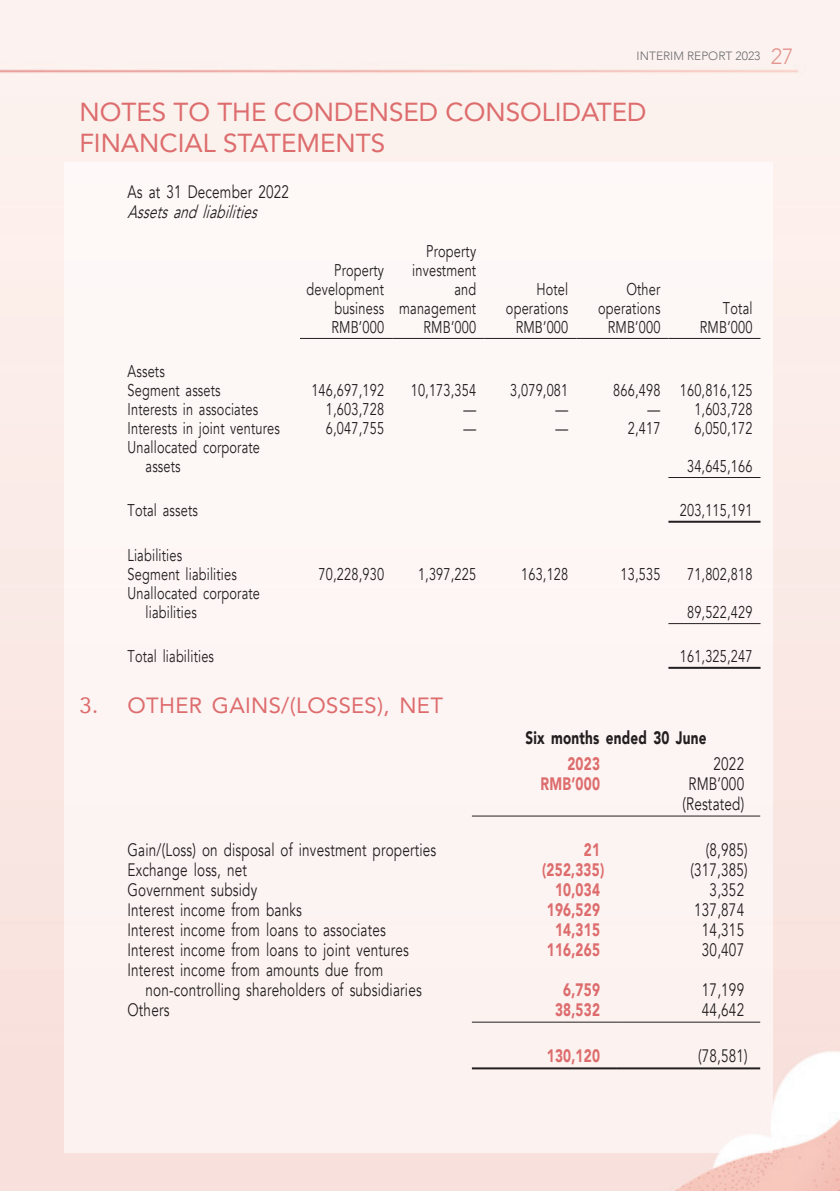
<style>
.page{position:relative;width:840px;height:1191px;background:#fff}
.page>*{position:absolute;margin:0;border:0;box-sizing:border-box;transform-origin:0 0}
.t1{font:26px/31.6px "Avenir";color:#dd6c6d}
._03_H1{font:22px "Avenir";letter-spacing:.015em;color:#dd6c6d}
._15_Table_Stub{font:18px/20px "Avenir";letter-spacing:.015em;color:#231f20;scale:.75 1}
._12___P2{font:18px "Avenir";letter-spacing:.015em;color:#231f20;scale:.75 1}
._12___P2-2{font:900 18px "Avenir";letter-spacing:.015em;color:#dd6c6d;scale:.75 1}
._01_Body_Text{font:italic 18px "Avenir";color:#231f20;scale:.75 1}
._12___P2-3{font:900 18px "Avenir";letter-spacing:.015em;color:#231f20;scale:.75 1}
._01_Body_Text-2{font:18px "Avenir";letter-spacing:.015em;color:#231f20;scale:.75 1}
._12___P2-4{font:17px/19px "Avenir";letter-spacing:.015em;color:#231f20;text-align:right;scale:.75 1}
._15_Table_Stub-2{font:17px/19px "Avenir";letter-spacing:.015em;color:#231f20;scale:.75 1}
.t2{font:300 12px "Avenir";color:#6c6d70}
.s1{font-size:22px;color:#e59590}
</style>
<div class="page">
<div style="left:64px;top:162px;width:708px;height:991px;background:#fdf5f4"></div>
<hr style="left:300px;top:338px;width:92px;height:1px;background:#231f20">
<hr style="left:392px;top:338px;width:92px;height:1px;background:#231f20">
<hr style="left:484px;top:338px;width:92px;height:1px;background:#231f20">
<hr style="left:576px;top:338px;width:92px;height:1px;background:#231f20">
<hr style="left:668px;top:338px;width:92px;height:1px;background:#231f20">
<hr style="left:668px;top:477px;width:92px;height:1px;background:#231f20">
<hr style="left:668px;top:521px;width:92px;height:2px;background:#231f20">
<hr style="left:668px;top:623px;width:92px;height:1px;background:#231f20">
<hr style="left:668px;top:667px;width:92px;height:2px;background:#231f20">
<hr style="left:471px;top:815px;width:144px;height:1px;background:#231f20">
<hr style="left:615px;top:815px;width:144px;height:1px;background:#231f20">
<hr style="left:471px;top:1021px;width:144px;height:1px;background:#231f20">
<hr style="left:615px;top:1021px;width:144px;height:1px;background:#231f20">
<hr style="left:471px;top:1067px;width:144px;height:2px;background:#231f20">
<hr style="left:615px;top:1067px;width:144px;height:2px;background:#231f20">
<p class="t2" style="left:636px;top:48px;width:158px">INTERIM REPORT 2023 <span class="s1">27</span></p>
<h1 class="t1" style="left:79px;top:95px;width:568px">NOTES TO THE CONDENSED CONSOLIDATED<br>FINANCIAL STATEMENTS</h1>
<p class="_01_Body_Text-2" style="left:127px;top:181px;width:217px">As at 31 December 2022</p>
<p class="_01_Body_Text" style="left:127px;top:201px;width:181px">Assetsandliabilities</p>
<p class="_12___P2-4" style="left:399px;top:241px;width:104px">Property investment and management</p>
<p class="_12___P2-4" style="left:306px;top:260px;width:105px">Property development business</p>
<p class="_12___P2-4" style="left:505px;top:279px;width:85px">Hotel operations</p>
<p class="_12___P2-4" style="left:597px;top:279px;width:85px">Other operations</p>
<p class="_12___P2-4" style="left:722px;top:298px;width:41px">Total</p>
<p class="_12___P2-4" style="left:331px;top:317px;width:72px">RMB’000</p>
<p class="_12___P2-4" style="left:423px;top:317px;width:72px">RMB’000</p>
<p class="_12___P2-4" style="left:515px;top:317px;width:72px">RMB’000</p>
<p class="_12___P2-4" style="left:607px;top:317px;width:72px">RMB’000</p>
<p class="_12___P2-4" style="left:699px;top:317px;width:72px">RMB’000</p>
<p class="_15_Table_Stub-2" style="left:127px;top:361px;width:51px">Assets</p>
<p class="_15_Table_Stub-2" style="left:127px;top:380px;width:126px">Segment assets</p>
<p class="_12___P2-4" style="left:311px;top:380px;width:98px">146,697,192</p>
<p class="_12___P2-4" style="left:410px;top:380px;width:89px">10,173,354</p>
<p class="_12___P2-4" style="left:510px;top:380px;width:79px">3,079,081</p>
<p class="_12___P2-4" style="left:613px;top:380px;width:64px">866,498</p>
<p class="_12___P2-4" style="left:679px;top:380px;width:98px">160,816,125</p>
<p class="_15_Table_Stub-2" style="left:127px;top:399px;width:176px">Interests in associates</p>
<p class="_12___P2-4" style="left:326px;top:399px;width:79px">1,603,728</p>
<p class="_12___P2-4" style="left:463px;top:399px;width:18px">—</p>
<p class="_12___P2-4" style="left:555px;top:399px;width:18px">—</p>
<p class="_12___P2-4" style="left:647px;top:399px;width:18px">—</p>
<p class="_12___P2-4" style="left:694px;top:399px;width:79px">1,603,728</p>
<p class="_15_Table_Stub-2" style="left:127px;top:418px;width:205px">Interests in joint ventures</p>
<p class="_12___P2-4" style="left:326px;top:418px;width:79px">6,047,755</p>
<p class="_12___P2-4" style="left:463px;top:418px;width:18px">—</p>
<p class="_12___P2-4" style="left:555px;top:418px;width:18px">—</p>
<p class="_12___P2-4" style="left:627px;top:418px;width:45px">2,417</p>
<p class="_12___P2-4" style="left:694px;top:418px;width:79px">6,050,172</p>
<p class="_15_Table_Stub-2" style="left:145px;top:437px;width:154px;text-indent:-18px">Unallocated corporate assets</p>
<p class="_12___P2-4" style="left:686px;top:456px;width:89px">34,645,166</p>
<p class="_15_Table_Stub-2" style="left:127px;top:500px;width:95px">Total assets</p>
<p class="_12___P2-4" style="left:679px;top:500px;width:98px">203,115,191</p>
<p class="_15_Table_Stub-2" style="left:127px;top:546px;width:74px">Liabilities</p>
<p class="_15_Table_Stub-2" style="left:127px;top:565px;width:147px">Segment liabilities</p>
<p class="_12___P2-4" style="left:318px;top:565px;width:89px">70,228,930</p>
<p class="_12___P2-4" style="left:418px;top:565px;width:79px">1,397,225</p>
<p class="_12___P2-4" style="left:521px;top:565px;width:64px">163,128</p>
<p class="_12___P2-4" style="left:620px;top:565px;width:55px">13,535</p>
<p class="_12___P2-4" style="left:686px;top:565px;width:89px">71,802,818</p>
<p class="_15_Table_Stub-2" style="left:145px;top:584px;width:154px;text-indent:-18px">Unallocated corporate liabilities</p>
<p class="_12___P2-4" style="left:686px;top:603px;width:89px">89,522,429</p>
<p class="_15_Table_Stub-2" style="left:127px;top:647px;width:117px">Total liabilities</p>
<p class="_12___P2-4" style="left:679px;top:647px;width:98px">161,325,247</p>
<p class="_03_H1" style="left:79px;top:687px;width:365px">3. OTHER GAINS/(LOSSES), NET</p>
<p class="_12___P2-3" style="left:525px;top:722px;width:243px">Six months ended 30 June</p>
<p class="_12___P2-2" style="left:567px;top:748px;width:45px">2023</p>
<p class="_12___P2" style="left:713px;top:753px;width:42px">2022</p>
<p class="_12___P2-2" style="left:540px;top:768px;width:81px">RMB’000</p>
<p class="_12___P2" style="left:688px;top:773px;width:76px">RMB’000</p>
<p class="_12___P2" style="left:682px;top:793px;width:84px">(Restated)</p>
<p class="_15_Table_Stub" style="left:127px;top:840px;width:413px">Gain/(Loss) on disposal of investment properties</p>
<p class="_12___P2-2" style="left:583px;top:834px;width:23px">21</p>
<p class="_12___P2" style="left:705px;top:839px;width:57px">(8,985)</p>
<p class="_15_Table_Stub" style="left:127px;top:860px;width:161px">Exchange loss, net</p>
<p class="_12___P2-2" style="left:542px;top:854px;width:84px">(252,335)</p>
<p class="_12___P2" style="left:690px;top:859px;width:78px">(317,385)</p>
<p class="_15_Table_Stub" style="left:127px;top:880px;width:174px">Government subsidy</p>
<p class="_12___P2-2" style="left:554px;top:874px;width:61px">10,034</p>
<p class="_12___P2" style="left:709px;top:879px;width:48px">3,352</p>
<p class="_15_Table_Stub" style="left:127px;top:900px;width:234px">Interest income from banks</p>
<p class="_12___P2-2" style="left:546px;top:894px;width:72px">196,529</p>
<p class="_12___P2" style="left:693px;top:899px;width:68px">137,874</p>
<p class="_15_Table_Stub" style="left:127px;top:920px;width:346px">Interest income from loans to associates</p>
<p class="_12___P2-2" style="left:554px;top:914px;width:61px">14,315</p>
<p class="_12___P2" style="left:701px;top:919px;width:58px">14,315</p>
<p class="_15_Table_Stub" style="left:127px;top:940px;width:376px">Interest income from loans to joint ventures</p>
<p class="_12___P2-2" style="left:546px;top:934px;width:72px">116,265</p>
<p class="_12___P2" style="left:701px;top:939px;width:58px">30,407</p>
<p class="_15_Table_Stub" style="left:145px;top:960px;width:369px;text-indent:-18px">Interest income from amounts due from non-controlling shareholders of subsidiaries</p>
<p class="_12___P2-2" style="left:563px;top:974px;width:51px">6,759</p>
<p class="_12___P2" style="left:701px;top:979px;width:58px">17,199</p>
<p class="_15_Table_Stub" style="left:127px;top:1000px;width:57px">Others</p>
<p class="_12___P2-2" style="left:554px;top:994px;width:61px">38,532</p>
<p class="_12___P2" style="left:701px;top:999px;width:58px">44,642</p>
<p class="_12___P2-2" style="left:546px;top:1040px;width:72px">130,120</p>
<p class="_12___P2" style="left:697px;top:1045px;width:68px">(78,581)</p>
</div>
